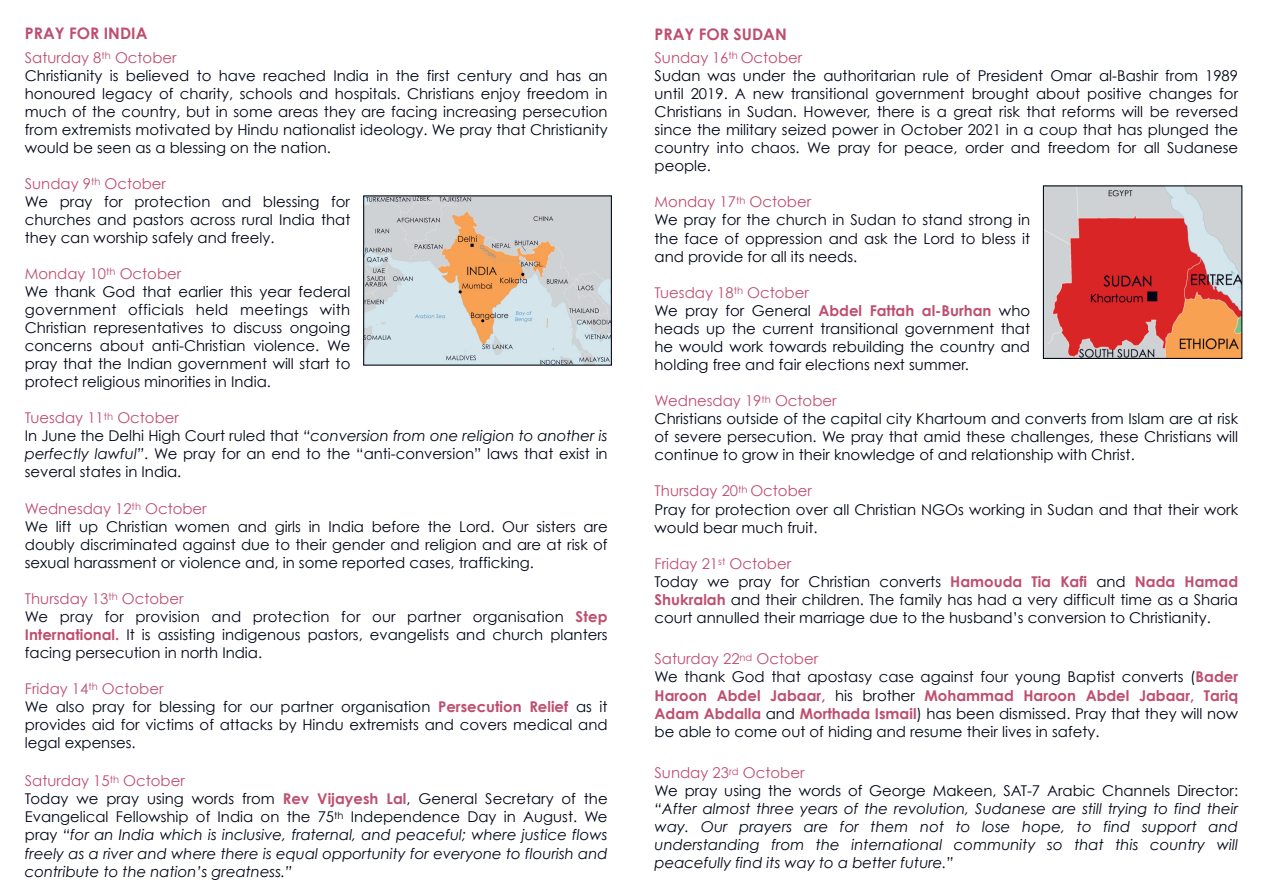
<style>
.page{position:relative;width:1263px;height:893px;background:#fff}
.page>*{position:absolute;margin:0;border:0;box-sizing:border-box;transform-origin:0 0}
.t1{font:700 15.9px "Century Gothic";color:#be4e6f}
.t2{font:14.85px/18px "Century Gothic";color:#000516}
.t3{font:italic 14.85px/18px "Century Gothic";color:#000516}
.s1{color:#be4e6f}
.s2{font-style:italic}
.s3{font-weight:700;color:#be4e6f}
.s4{font-style:normal;color:#be4e6f}
.s5{font-style:normal}
.s6{font-weight:700;font-style:normal;color:#be4e6f}
</style>
<div class="page">
<img style="left:365px;top:197px;width:245px;height:167px">
<div style="left:363px;top:195px;width:249px;height:171px;border:1px solid #000516"></div>
<img style="left:1045px;top:187px;width:195px;height:170px">
<div style="left:1043px;top:185px;width:199px;height:174px;border:1px solid #000516"></div>
<p class="t1" style="left:25px;top:21px;width:124px">PRAY FOR INDIA</p>
<p class="t2" style="left:25px;top:48px;width:584px"><span class="s1">Saturday 8</span><sup>th</sup> <span class="s1">October<br></span>Christianity is believed to have reached India in the first century and has an honoured legacy of charity, schools and hospitals. Christians enjoy freedom in much of the country, but in some areas they are facing increasing persecution from extremists motivated by Hindu nationalist ideology. We pray that Christianity would be seen as a blessing on the nation.</p>
<p class="t2" style="left:25px;top:174px;width:327px"><span class="s1">Sunday 9</span><sup>th</sup> <span class="s1">October<br></span>We pray for protection and blessing for churches and pastors across rural India that they can worship safely and freely.</p>
<p class="t2" style="left:25px;top:264px;width:327px"><span class="s1">Monday 10</span><sup>th</sup> <span class="s1">October<br></span>We thank God that earlier this year federal government officials held meetings with Christian representatives to discuss ongoing concerns about anti-Christian violence. We pray that the Indian government will start to protect religious minorities in India.</p>
<p class="t2" style="left:25px;top:409px;width:584px"><span class="s1">Tuesday 11</span><sup>th</sup> <span class="s1">October<br></span>In June the Delhi High Court ruled that <span class="s2">“conversion from one religion to another is perfectly lawful”</span>. We pray for an end to the “anti-conversion” laws that exist in several states in India.</p>
<p class="t2" style="left:25px;top:499px;width:584px"><span class="s1">Wednesday 12</span><sup>th</sup> <span class="s1">October<br></span>We lift up Christian women and girls in India before the Lord. Our sisters are doubly discriminated against due to their gender and religion and are at risk of sexual harassment or violence and, in some reported cases, trafficking.</p>
<p class="t2" style="left:25px;top:589px;width:584px"><span class="s1">Thursday 13</span><sup>th</sup> <span class="s1">October<br></span>We pray for provision and protection for our partner organisation <span class="s3">Step International.</span> It is assisting indigenous pastors, evangelists and church planters facing persecution in north India.</p>
<p class="t2" style="left:25px;top:679px;width:584px"><span class="s1">Friday 14</span><sup>th</sup> <span class="s1">October<br></span>We also pray for blessing for our partner organisation <span class="s3">Persecution Relief</span> as it provides aid for victims of attacks by Hindu extremists and covers medical and legal expenses.</p>
<p class="t3" style="left:25px;top:772px;width:584px"><span class="s4">Saturday 15</span><sup>th</sup> <span class="s4">October<br></span><span class="s5">Today we pray using words from</span> <span class="s6">Rev Vijayesh Lal</span><span class="s5">, General Secretary of the Evangelical Fellowship of India on the 75</span><sup>th</sup> <span class="s5">Independence Day in August. We pray</span> “for an India which is inclusive, fraternal, and peaceful; where justice flows freely as a river and where there is equal opportunity for everyone to flourish and contribute to the nation’s greatness.”</p>
<p class="t1" style="left:655px;top:22px;width:134px">PRAY FOR SUDAN</p>
<p class="t2" style="left:655px;top:48px;width:585px"><span class="s1">Sunday 16</span><sup>th</sup> <span class="s1">October<br></span>Sudan was under the authoritarian rule of President Omar al-Bashir from 1989 until 2019. A new transitional government brought about positive changes for Christians in Sudan. However, there is a great risk that reforms will be reversed since the military seized power in October 2021 in a coup that has plunged the country into chaos. We pray for peace, order and freedom for all Sudanese people.</p>
<p class="t2" style="left:654px;top:193px;width:377px"><span class="s1">Monday 17</span><sup>th</sup> <span class="s1">October<br></span>We pray for the church in Sudan to stand strong in the face of oppression and ask the Lord to bless it and provide for all its needs.</p>
<p class="t2" style="left:654px;top:283px;width:377px"><span class="s1">Tuesday 18</span><sup>th</sup> <span class="s1">October<br></span>We pray for General <span class="s3">Abdel Fattah al-Burhan</span> who heads up the current transitional government that he would work towards rebuilding the country and holding free and fair elections next summer.</p>
<p class="t2" style="left:654px;top:391px;width:585px"><span class="s1">Wednesday 19</span><sup>th</sup> <span class="s1">October<br></span>Christians outside of the capital city Khartoum and converts from Islam are at risk of severe persecution. We pray that amid these challenges, these Christians will continue to grow in their knowledge of and relationship with Christ.</p>
<p class="t2" style="left:655px;top:482px;width:585px"><span class="s1">Thursday 20</span><sup>th</sup> <span class="s1">October<br></span>Pray for protection over all Christian NGOs working in Sudan and that their work would bear much fruit.</p>
<p class="t2" style="left:655px;top:554px;width:585px"><span class="s1">Friday 21</span><sup>st</sup> <span class="s1">October<br></span>Today we pray for Christian converts <span class="s3">Hamouda Tia Kafi</span> and <span class="s3">Nada Hamad Shukralah</span> and their children. The family has had a very difficult time as a Sharia court annulled their marriage due to the husband’s conversion to Christianity.</p>
<p class="t2" style="left:654px;top:650px;width:585px"><span class="s1">Saturday 22</span><sup>nd</sup> <span class="s1">October<br></span>We thank God that apostasy case against four young Baptist converts (<span class="s3">Bader Haroon Abdel Jabaar,</span> his brother <span class="s3">Mohammad Haroon Abdel Jabaar, Tariq Adam Abdalla</span> and <span class="s3">Morthada Ismail</span>) has been dismissed. Pray that they will now be able to come out of hiding and resume their lives in safety.</p>
<p class="t2" style="left:654px;top:763px;width:585px"><span class="s1">Sunday 23</span><sup>rd</sup> <span class="s1">October<br></span>We pray using the words of George Makeen, SAT-7 Arabic Channels Director:</p>
<p class="t3" style="left:654px;top:800px;width:585px;text-align:justify">“After almost three years of the revolution, Sudanese are still trying to find their way. Our prayers are for them not to lose hope, to find support and understanding from the international community so that this country will peacefully find its way to a better future.”</p>
</div>
